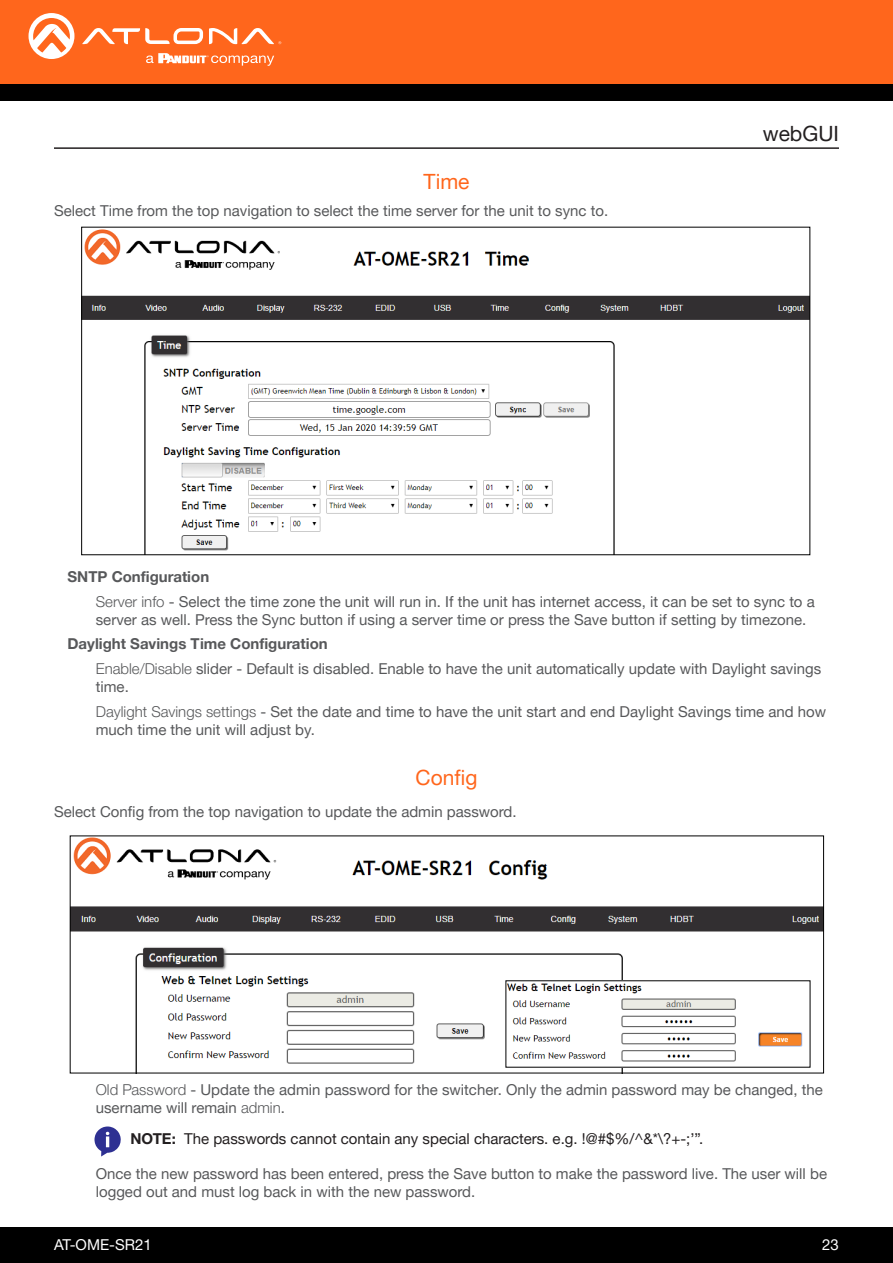
<style>
.page{position:relative;width:893px;height:1263px;background:#fff}
.page>*{position:absolute;margin:0;border:0;box-sizing:border-box;transform-origin:0 0}
.Subsection_Header{font:21px "Helvetica Neue LTW1 G";color:#ff661c}
.Non_TOC_Section_Head{font:21px "Helvetica Neue LTW1 G";color:#231f20}
.Bullets{font:15px/18px "Helvetica Neue LTW1 G";color:#57585a}
.General_Text{font:15px "Helvetica Neue LTW1 G";color:#57585a}
.General_Bold_Text{font:15px "Helvetica Neue LTW1 G";color:#231f20}
.Bullets-2{font:700 15px "Helvetica Neue LTW1 G";color:#57585a}
.t1{font:15px "Helvetica Neue LTW1 G";color:#fff}
.s1{font-weight:300}
.s2{font-weight:700}
</style>
<div class="page">
<div style="left:0;top:1227px;width:893px;height:36px;background:#000"></div>
<div style="left:0;top:0;width:893px;height:84px;background:#ff661c"></div>
<div style="left:0;top:84px;width:893px;height:16px;background:#000"></div>
<svg style="left:82px;top:28px;width:121px;height:16px"></svg>
<svg style="left:209px;top:28px;width:72px;height:16px"></svg>
<svg style="left:29px;top:13px;width:45px;height:46px"></svg>
<svg style="left:146px;top:53px;width:128px;height:13px"></svg>
<img style="left:72px;top:838px;width:750px;height:233px">
<svg style="left:94px;top:1126px;width:27px;height:30px"></svg>
<img style="left:507px;top:982px;width:301px;height:83px">
<hr style="left:54px;top:147px;width:785px;height:2px;background:#231f20">
<img style="left:83px;top:229px;width:725px;height:324px">
<p class="Subsection_Header" style="left:423px;top:169px;width:48px">Time</p>
<p class="General_Text" style="left:54px;top:202px;width:556px">Select Time from the top navigation to select the time server for the unit to sync to.</p>
<p class="Non_TOC_Section_Head" style="left:763px;top:120px;width:78px">webGUI</p>
<p class="Bullets-2" style="left:68px;top:567px;width:143px">SNTP Configuration</p>
<p class="Bullets" style="left:96px;top:592px;width:720px"><span class="s1">Server info</span> - Select the time zone the unit will run in. If the unit has internet access, it can be set to sync to a server as well. Press the Sync button if using a server time or press the Save button if setting by timezone.</p>
<p class="Bullets-2" style="left:68px;top:635px;width:262px">Daylight Savings Time Configuration</p>
<p class="Bullets" style="left:96px;top:660px;width:727px"><span class="s1">Enable/Disable</span> slider - Default is disabled. Enable to have the unit automatically update with Daylight savings time.</p>
<p class="Bullets" style="left:96px;top:702px;width:732px"><span class="s1">Daylight Savings settings</span> - Set the date and time to have the unit start and end Daylight Savings time and how much time the unit will adjust by.</p>
<p class="Subsection_Header" style="left:416px;top:765px;width:63px">Config</p>
<p class="General_Text" style="left:54px;top:802px;width:464px">Select Config from the top navigation to update the admin password.</p>
<p class="Bullets" style="left:96px;top:1081px;width:728px"><span class="s1">Old Password</span> - Update the admin password for the switcher. Only the admin password may be changed, the username will remain <span class="s1">admin</span>.</p>
<p class="General_Bold_Text" style="left:131px;top:1130px;width:574px"><span class="s2">NOTE:</span> The passwords cannot contain any special characters. e.g. !@#$%/^&amp;*\?+-;’”.</p>
<p class="Bullets" style="left:96px;top:1164px;width:733px">Once the new password has been entered, press the Save button to make the password live. The user will be logged out and must log back in with the new password.</p>
<p class="t1" style="left:54px;top:1235px;width:99px">AT-OME-SR21</p>
<p class="t1" style="left:822px;top:1235px;width:18px">23</p>
</div>
